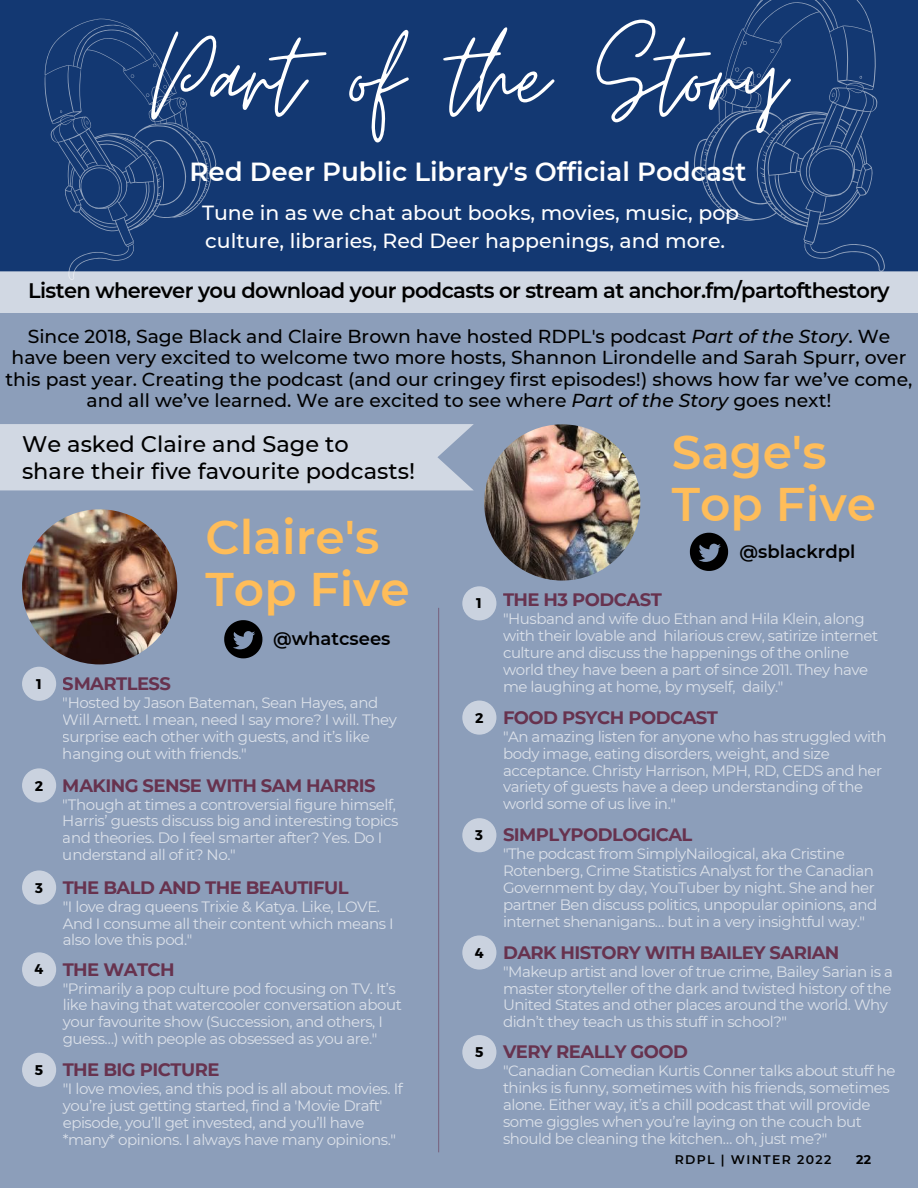
<style>
.page{position:relative;width:918px;height:1188px;background:#fff}
.page>*{position:absolute;margin:0;border:0;box-sizing:border-box;transform-origin:0 0}
.t1{font:127.5px "Moon Time";color:#fff}
.t2{font:600 47.1px/51.8px "Montserrat";color:#ffbd59}
.t3{font:600 26.1px "Montserrat";color:#fff}
.t4{font:500 22.5px/27px "Montserrat";color:#000}
.t5{font:600 21px "Montserrat";letter-spacing:-.03em;color:#000}
.t6{font:500 20.4px/28.2px "Montserrat";color:#fff}
.t7{font:500 18.75px/21.3px "Montserrat";color:#000;text-align:center}
.t8{font:700 18px "Montserrat";letter-spacing:-.03em;color:#57031f}
.t9{font:600 18px "Montserrat";color:#000}
.t10{font:15px/16.8px "Montserrat";letter-spacing:-.03em;color:#fff}
.t11{font:700 14.1px "Montserrat";color:#000}
.t12{font:600 12.45px "Montserrat";letter-spacing:.11em;color:#000}
.t13{font:700 12.45px "Montserrat";color:#000}
.s1{font-style:italic}
</style>
<div class="page">
<div style="left:0;top:0;width:918px;height:271px;background:#133872"></div>
<div style="left:0;top:271px;width:918px;height:917px;background:#8c9eba"></div>
<svg style="left:44px;top:18px;width:173px;height:254px"></svg>
<svg style="left:181px;top:100px;width:5px;height:6px"></svg>
<svg style="left:693px;top:0;width:192px;height:272px"></svg>
<svg style="left:717px;top:88px;width:6px;height:7px"></svg>
<div style="left:0;top:272px;width:918px;height:40px;background:#d1d8e3"></div>
<img style="left:22px;top:509px;width:155px;height:155px;border-radius:50%">
<div style="left:22px;top:667px;width:34px;height:34px;background:#cad2df;border-radius:50%"></div>
<img style="left:484px;top:424px;width:156px;height:157px;border-radius:50%">
<div style="left:0;top:424px;width:474px;height:66px;background:#d1d8e3"></div>
<svg style="left:690px;top:533px;width:38px;height:38px"></svg>
<svg style="left:224px;top:620px;width:38px;height:38px"></svg>
<div style="left:22px;top:768px;width:34px;height:35px;background:#cad2df;border-radius:50%"></div>
<div style="left:22px;top:870px;width:34px;height:35px;background:#cad2df;border-radius:50%"></div>
<div style="left:22px;top:952px;width:34px;height:35px;background:#cad2df;border-radius:50%"></div>
<div style="left:22px;top:1053px;width:34px;height:34px;background:#cad2df;border-radius:50%"></div>
<div style="left:462px;top:586px;width:34px;height:34px;background:#cad2df;border-radius:50%"></div>
<div style="left:462px;top:701px;width:34px;height:34px;background:#cad2df;border-radius:50%"></div>
<div style="left:462px;top:818px;width:34px;height:34px;background:#cad2df;border-radius:50%"></div>
<div style="left:462px;top:935px;width:34px;height:35px;background:#cad2df;border-radius:50%"></div>
<div style="left:462px;top:1035px;width:34px;height:34px;background:#cad2df;border-radius:50%"></div>
<hr style="left:438px;top:608px;width:1px;height:544px;background:#57031f">
<h1 class="t1" style="left:151px;top:-1px;width:635px">Part of the Story</h1>
<h3 class="t3" style="left:189px;top:155px;width:559px">Red Deer Public Library's Official Podcast</h3>
<h3 class="t6" style="left:202px;top:198px;width:539px">Tune in as we chat about books, movies, music, pop culture, libraries, Red Deer happenings, and more.</h3>
<h3 class="t5" style="left:28px;top:278px;width:863px">Listen wherever you download your podcasts or stream at anchor.fm/partofthestory</h3>
<p class="t7" style="left:6px;top:325px;width:908px">Since 2018, Sage Black and Claire Brown have hosted RDPL's podcast <span class="s1">Part of the Story</span>. We have been very excited to welcome two more hosts, Shannon Lirondelle and Sarah Spurr, over this past year. Creating the podcast (and our cringey first episodes!) shows how far we’ve come, and all we’ve learned. We are excited to see where <span class="s1">Part of the Story</span> goes next!</p>
<h3 class="t4" style="left:22px;top:430px;width:394px">We asked Claire and Sage to share their five favourite podcasts!</h3>
<h2 class="t2" style="left:672px;top:427px;width:206px">Sage's<br>Top Five</h2>
<h2 class="t2" style="left:206px;top:512px;width:206px">Claire's<br>Top Five</h2>
<p class="t9" style="left:740px;top:540px;width:117px">@sblackrdpl</p>
<p class="t8" style="left:503px;top:589px;width:160px">THE H3 PODCAST</p>
<p class="t10" style="left:503px;top:611px;width:377px">"Husband and wife duo Ethan and Hila Klein, along with their lovable and hilarious crew, satirize internet culture and discuss the happenings of the online world they have been a part of since 2011. They have me laughing at home, by myself, daily."</p>
<p class="t8" style="left:503px;top:706px;width:216px">FOOD PSYCH PODCAST</p>
<p class="t10" style="left:503px;top:728px;width:385px">"An amazing listen for anyone who has struggled with body image, eating disorders, weight, and size acceptance. Christy Harrison, MPH, RD, CEDS and her variety of guests have a deep understanding of the world some of us live in."</p>
<p class="t8" style="left:503px;top:824px;width:191px">SIMPLYPODLOGICAL</p>
<p class="t10" style="left:503px;top:846px;width:376px">"The podcast from SimplyNailogical, aka Cristine Rotenberg, Crime Statistics Analyst for the Canadian Government by day, YouTuber by night. She and her partner Ben discuss politics, unpopular opinions, and internet shenanigans… but in a very insightful way."</p>
<p class="t8" style="left:503px;top:941px;width:338px">DARK HISTORY WITH BAILEY SARIAN</p>
<p class="t10" style="left:503px;top:963px;width:391px">"Makeup artist and lover of true crime, Bailey Sarian is a master storyteller of the dark and twisted history of the United States and other places around the world. Why didn’t they teach us this stuff in school?"</p>
<p class="t8" style="left:503px;top:1041px;width:186px">VERY REALLY GOOD</p>
<p class="t10" style="left:503px;top:1063px;width:394px">"Canadian Comedian Kurtis Conner talks about stuff he thinks is funny, sometimes with his friends, sometimes alone. Either way, it’s a chill podcast that will provide some giggles when you’re laying on the couch but should be cleaning the kitchen… oh, just me?"</p>
<p class="t12" style="left:675px;top:1152px;width:158px">RDPL | WINTER 2022</p>
<p class="t13" style="left:856px;top:1152px;width:16px">22</p>
<p class="t11" style="left:476px;top:594px;width:7px">1</p>
<p class="t9" style="left:273px;top:628px;width:119px">@whatcsees</p>
<p class="t8" style="left:63px;top:673px;width:110px">SMARTLESS</p>
<p class="t10" style="left:63px;top:694px;width:336px">"Hosted by Jason Bateman, Sean Hayes, and Will Arnett. I mean, need I say more? I will. They surprise each other with guests, and it’s like hanging out with friends."</p>
<p class="t11" style="left:36px;top:675px;width:7px">1</p>
<p class="t11" style="left:475px;top:708px;width:10px">2</p>
<p class="t8" style="left:63px;top:774px;width:314px">MAKING SENSE WITH SAM HARRIS</p>
<p class="t10" style="left:63px;top:796px;width:337px">"Though at times a controversial figure himself, Harris’ guests discuss big and interesting topics and theories. Do I feel smarter after? Yes. Do I understand all of it? No."</p>
<p class="t8" style="left:63px;top:876px;width:287px">THE BALD AND THE BEAUTIFUL</p>
<p class="t10" style="left:63px;top:898px;width:333px">"I love drag queens Trixie &amp; Katya. Like, LOVE.<br>And I consume all their content which means I also love this pod."</p>
<p class="t8" style="left:63px;top:958px;width:113px">THE WATCH</p>
<p class="t10" style="left:63px;top:980px;width:341px">"Primarily a pop culture pod focusing on TV. It’s like having that watercooler conversation about your favourite show (Succession, and others, I guess…) with people as obsessed as you are."</p>
<p class="t8" style="left:63px;top:1059px;width:158px">THE BIG PICTURE</p>
<p class="t10" style="left:63px;top:1080px;width:342px">"I love movies, and this pod is all about movies. If you’re just getting started, find a 'Movie Draft' episode, you’ll get invested, and you’ll have *many* opinions. I always have many opinions."</p>
<p class="t11" style="left:35px;top:776px;width:10px">2</p>
<p class="t11" style="left:475px;top:826px;width:9px">3</p>
<p class="t11" style="left:35px;top:878px;width:9px">3</p>
<p class="t11" style="left:475px;top:943px;width:10px">4</p>
<p class="t11" style="left:35px;top:960px;width:10px">4</p>
<p class="t11" style="left:475px;top:1043px;width:10px">5</p>
<p class="t11" style="left:35px;top:1061px;width:10px">5</p>
</div>
